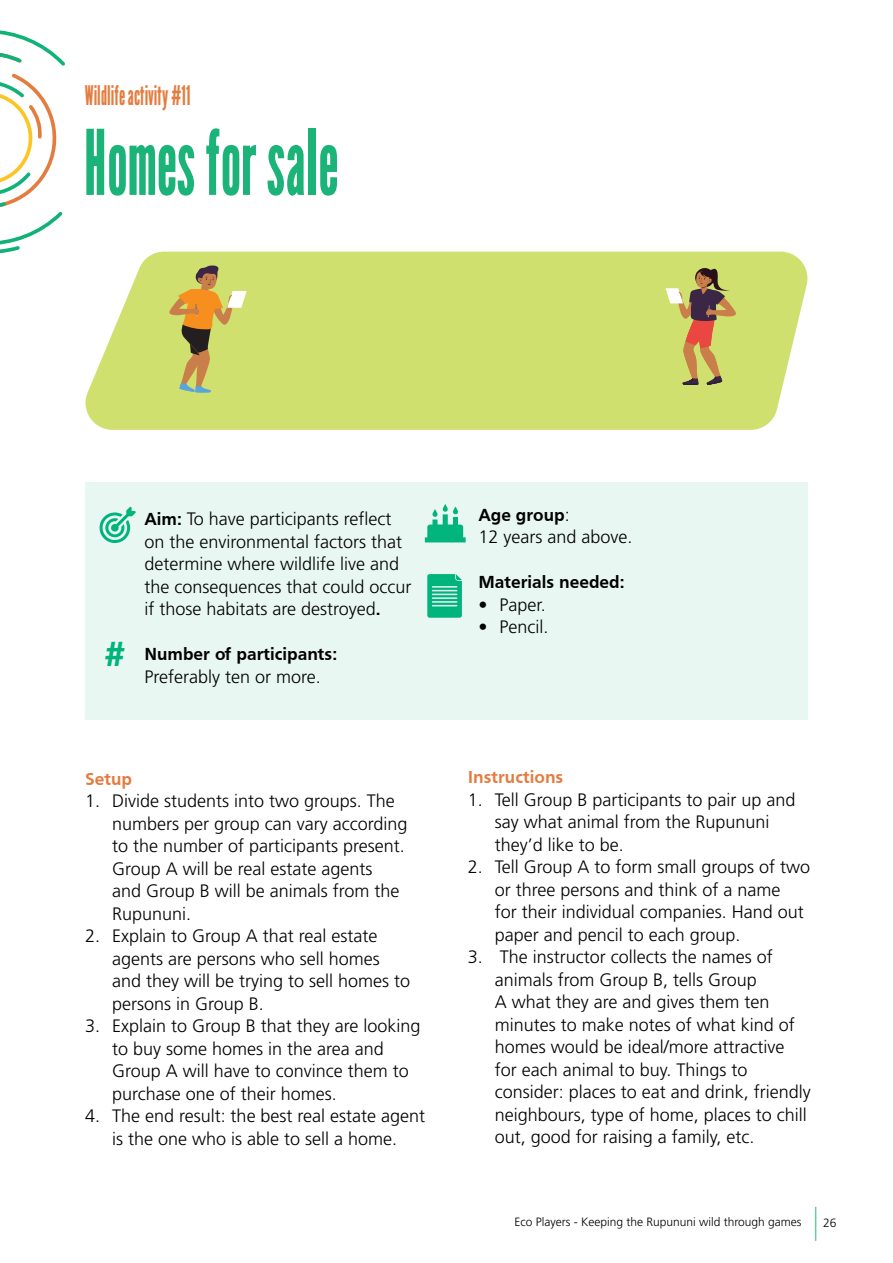
<style>
.page{position:relative;width:893px;height:1263px;background:#fff}
.page>*{position:absolute;margin:0;border:0;box-sizing:border-box;transform-origin:0 0}
.t1{font:condensed 90px "League Gothic";color:#1cb379}
.t2{font:700 36px "Frutiger";color:#00b47b}
.t3{font:condensed 27px "League Gothic";color:#e47c3f}
.t4{font:18px/22.5px "Frutiger LT 45 Lt";color:#000}
.t5{font:700 18px "Frutiger";color:#000}
.t6{font:700 18px "Frutiger";color:#e47c3f}
.t7{font:12px "Frutiger LT 45 Lt";color:#000}
.s1{font-family:"Frutiger";font-weight:700}
.s2{font-family:"Frutiger LT 45 Lt";font-weight:400}
</style>
<div class="page">
<hr style="left:815px;top:1207px;width:1px;height:34px;background:#6c9">
<svg style="left:86px;top:251px;width:721px;height:179px;background:#d3e278"></svg>
<svg style="left:169px;top:265px;width:78px;height:128px;background:#c6bc60"></svg>
<svg style="left:665px;top:267px;width:71px;height:118px;background:#bbac61"></svg>
<svg style="left:0;top:30px;width:65px;height:224px"></svg>
<div style="left:85px;top:482px;width:723px;height:238px;background:#e8f7f1"></div>
<svg style="left:100px;top:507px;width:36px;height:36px"></svg>
<svg style="left:425px;top:504px;width:41px;height:38px"></svg>
<svg style="left:427px;top:574px;width:35px;height:44px;background:#2bc090"></svg>
<h3 class="t3" style="left:85px;top:79px;width:108px">Wildlife activity #11</h3>
<h1 class="t1" style="left:85px;top:109px;width:256px">Homes for sale</h1>
<h2 class="t2" style="left:105px;top:633px;width:21px">#</h2>
<p class="t4" style="left:144px;top:508px;width:269px"><span class="s1">Aim:</span> To have participants reflect on the environmental factors that determine where wildlife live and the consequences that could occur if those habitats are destroyed<span class="s1">.</span></p>
<p class="t5" style="left:144px;top:644px;width:194px">Number of participants:</p>
<p class="t4" style="left:144px;top:665px;width:178px">Preferably ten or more.</p>
<p class="t6" style="left:85px;top:768px;width:49px">Setup</p>
<p class="t4" style="left:112px;top:790px;width:297px;text-indent:-27px">1. Divide students into two groups. The numbers per group can vary according to the number of participants present.<br>Group A will be real estate agents<br>and Group B will be animals from the<br>Rupununi.</p>
<p class="t4" style="left:112px;top:925px;width:300px;text-indent:-27px">2. Explain to Group A that real estate agents are persons who sell homes and they will be trying to sell homes to persons in Group B.</p>
<p class="t4" style="left:112px;top:1015px;width:310px;text-indent:-27px">3. Explain to Group B that they are looking to buy some homes in the area and Group A will have to convince them to purchase one of their homes.</p>
<p class="t4" style="left:85px;top:1105px;width:342px;text-align:center">4. The end result: the best real estate agent is the one who is able to sell a home.</p>
<p class="t5" style="left:478px;top:504px;width:93px">Age group<span class="s2">:</span></p>
<p class="t4" style="left:478px;top:526px;width:156px">12 years and above.</p>
<p class="t5" style="left:478px;top:572px;width:148px">Materials needed:</p>
<p class="t4" style="left:478px;top:594px;width:69px">• Paper.</p>
<p class="t4" style="left:478px;top:616px;width:72px">• Pencil.</p>
<p class="t6" style="left:468px;top:767px;width:97px">Instructions</p>
<p class="t4" style="left:495px;top:789px;width:302px;text-indent:-27px">1. Tell Group B participants to pair up and say what animal from the Rupununi they’d like to be.</p>
<p class="t4" style="left:495px;top:856px;width:317px;text-indent:-27px">2. Tell Group A to form small groups of two or three persons and think of a name<br>for their individual companies. Hand out paper and pencil to each group.</p>
<p class="t4" style="left:495px;top:946px;width:318px;text-indent:-27px">3. The instructor collects the names of animals from Group B, tells Group<br>A what they are and gives them ten minutes to make notes of what kind of homes would be ideal/more attractive for each animal to buy. Things to consider: places to eat and drink, friendly neighbours, type of home, places to chill out, good for raising a family, etc.</p>
<p class="t7" style="left:514px;top:1215px;width:289px">Eco Players - Keeping the Rupununi wild through games</p>
<p class="t7" style="left:823px;top:1215px;width:15px">26</p>
</div>
